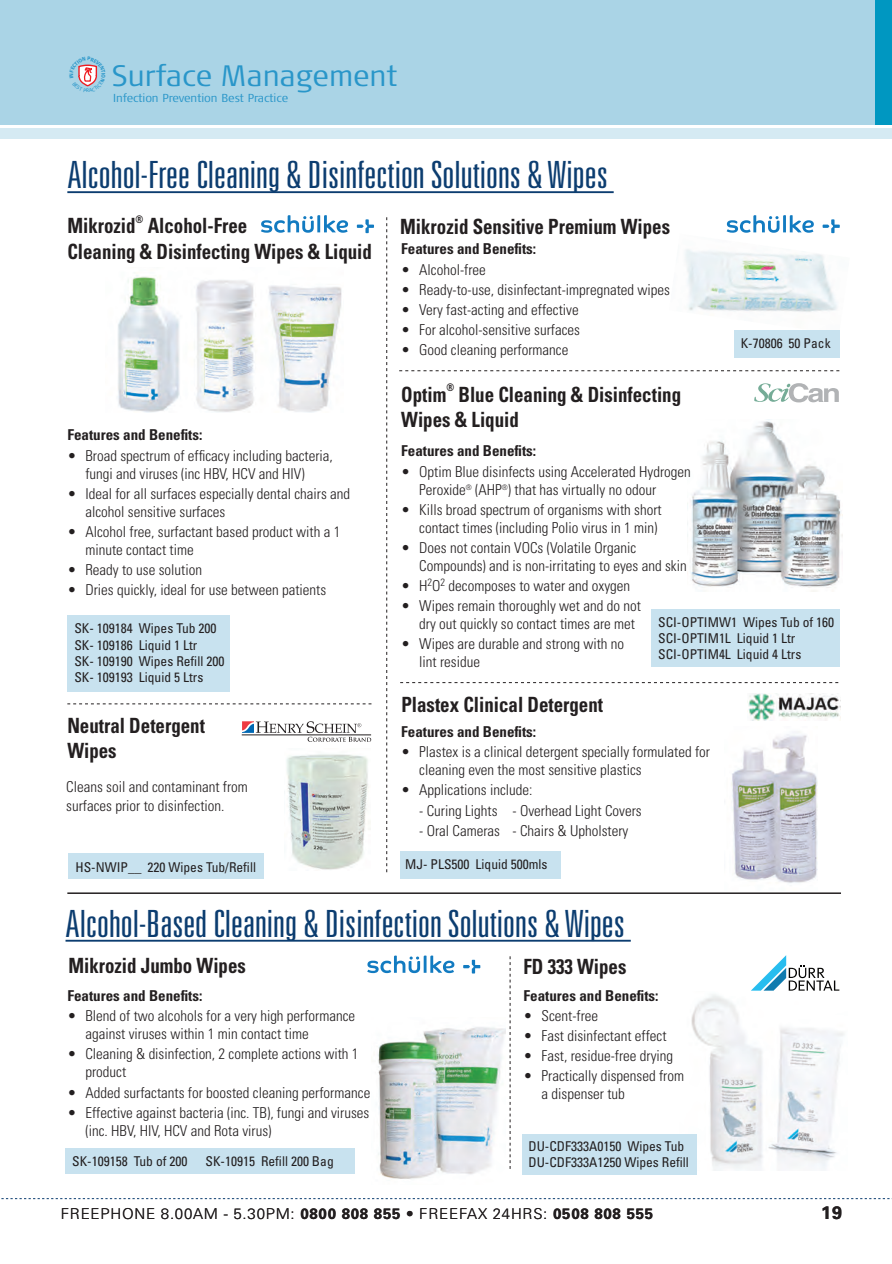
<style>
.page{position:relative;width:892px;height:1264px;background:#fff}
.page>*{position:absolute;margin:0;border:0;box-sizing:border-box;transform-origin:0 0}
.t1{font:300 ultra-condensed 37.5px "Univers";color:#0c3d70;scale:1.14 1}
.t2{font:300 29.4px "Signa Cond";color:#2996c9;scale:1.12 1}
.t3{font:700 condensed 21px/25.2px "Univers";color:#231f20;scale:.9 1}
.t4{font:700 18px "Univers";color:#231f20}
.t5{font:300 condensed 15px/18px "Univers";color:#231f20}
.t6{font:700 condensed 15px "Univers";color:#231f20}
.t7{font:300 15px "Univers";letter-spacing:.05em;color:#231f20}
.t8{font:condensed 13.5px/16.2px "Univers";color:#231f20}
.t9{font:300 11.55px "Signa Cond";letter-spacing:-.01em;color:#2996c9;scale:1.12 1}
.t10{font:700 condensed 10.5px "Univers";color:#231f20;scale:.9 1}
.s1{font-weight:700}
</style>
<div class="page">
<div style="left:0;top:0;width:876px;height:125px;background:#aad4e6"></div>
<div style="left:0;top:129px;width:892px;height:10px;background:#d5eaf3"></div>
<div style="left:875px;top:0;width:17px;height:125px;background:#0097c1"></div>
<svg style="left:1px;top:1198px;width:891px;height:1px"></svg>
<img style="left:685px;top:249px;width:152px;height:63px">
<img style="left:118px;top:275px;width:224px;height:137px">
<img style="left:690px;top:421px;width:152px;height:170px">
<svg style="left:386px;top:217px;width:1px;height:655px"></svg>
<svg style="left:510px;top:956px;width:1px;height:213px"></svg>
<svg style="left:67px;top:703px;width:304px;height:1px"></svg>
<svg style="left:400px;top:682px;width:438px;height:1px"></svg>
<svg style="left:399px;top:370px;width:440px;height:1px"></svg>
<div style="left:651px;top:609px;width:188px;height:58px;background:#c8e2ef"></div>
<div style="left:68px;top:853px;width:196px;height:25px;background:#c8e2ef"></div>
<hr style="left:67px;top:191px;width:546px;height:2px;background:#0c3d70">
<svg style="left:261px;top:215px;width:87px;height:18px"></svg>
<svg style="left:357px;top:219px;width:17px;height:14px"></svg>
<svg style="left:754px;top:383px;width:85px;height:19px"></svg>
<div style="left:67px;top:615px;width:163px;height:76px;background:#c8e2ef"></div>
<svg style="left:242px;top:721px;width:129px;height:21px"></svg>
<img style="left:286px;top:754px;width:83px;height:116px">
<div style="left:734px;top:330px;width:106px;height:27px;background:#c8e2ef"></div>
<svg style="left:726px;top:215px;width:88px;height:18px"></svg>
<svg style="left:822px;top:219px;width:17px;height:14px"></svg>
<hr style="left:65px;top:940px;width:566px;height:1px;background:#0c3d70">
<img style="left:378px;top:1027px;width:127px;height:152px">
<div style="left:65px;top:1148px;width:289px;height:26px;background:#c8e2ef"></div>
<svg style="left:367px;top:955px;width:87px;height:18px"></svg>
<svg style="left:463px;top:960px;width:17px;height:13px"></svg>
<img style="left:691px;top:994px;width:153px;height:176px">
<div style="left:522px;top:1134px;width:175px;height:40px;background:#c8e2ef"></div>
<svg style="left:751px;top:955px;width:88px;height:35px"></svg>
<img style="left:731px;top:734px;width:87px;height:149px">
<div style="left:400px;top:851px;width:161px;height:27px;background:#c8e2ef"></div>
<img style="left:748px;top:694px;width:92px;height:27px">
<hr style="left:67px;top:892px;width:774px;height:2px;background:#231f20">
<svg style="left:78px;top:64px;width:20px;height:23px"></svg>
<h2 class="t2" style="left:112px;top:64px;width:257px">Surface Management</h2>
<p class="t9" style="left:113px;top:93px;width:158px">Infection Prevention Best Practice</p>
<h1 class="t1" style="left:67px;top:156px;width:475px">Alcohol-Free Cleaning &amp; Disinfection Solutions &amp; Wipes</h1>
<h3 class="t3" style="left:67px;top:213px;width:77px">Mikrozid</h3>
<p class="t10" style="left:136px;top:213px;width:10px">®</p>
<h3 class="t3" style="left:67px;top:213px;width:340px;text-indent:80px">Alcohol-Free<br>Cleaning &amp; Disinfecting Wipes &amp; Liquid</h3>
<h3 class="t3" style="left:400px;top:213px;width:301px">Mikrozid Sensitive Premium Wipes</h3>
<p class="t6" style="left:401px;top:240px;width:136px">Features and Benefits:</p>
<p class="t5" style="left:401px;top:260px;width:86px">• Alcohol-free</p>
<p class="t5" style="left:401px;top:280px;width:270px">• Ready-to-use, disinfectant-impregnated wipes</p>
<p class="t5" style="left:401px;top:300px;width:179px">• Very fast-acting and effective</p>
<p class="t5" style="left:401px;top:321px;width:180px">• For alcohol-sensitive surfaces</p>
<p class="t5" style="left:401px;top:341px;width:169px">• Good cleaning performance</p>
<p class="t8" style="left:740px;top:335px;width:91px">K-70806 50 Pack</p>
<p class="t6" style="left:67px;top:426px;width:136px">Features and Benefits:</p>
<p class="t5" style="left:85px;top:446px;width:249px;text-indent:-18px">• Broad spectrum of efficacy including bacteria, fungi and viruses (inc HBV, HCV and HIV)</p>
<p class="t5" style="left:85px;top:484px;width:266px;text-indent:-18px">• Ideal for all surfaces especially dental chairs and alcohol sensitive surfaces</p>
<p class="t5" style="left:85px;top:522px;width:256px;text-indent:-18px">• Alcohol free, surfactant based product with a 1 minute contact time</p>
<p class="t5" style="left:67px;top:561px;width:136px">• Ready to use solution</p>
<p class="t5" style="left:67px;top:581px;width:260px">• Dries quickly, ideal for use between patients</p>
<p class="t8" style="left:74px;top:620px;width:151px">SK- 109184 Wipes Tub 200<br>SK- 109186 Liquid 1 Ltr<br>SK- 109190 Wipes Refill 200<br>SK- 109193 Liquid 5 Ltrs</p>
<h3 class="t3" style="left:67px;top:713px;width:154px">Neutral Detergent<br>Wipes</h3>
<p class="t5" style="left:66px;top:778px;width:183px">Cleans soil and contaminant from surfaces prior to disinfection.</p>
<p class="t8" style="left:75px;top:858px;width:182px">HS-NWIP__ 220 Wipes Tub/Refill</p>
<h3 class="t3" style="left:401px;top:381px;width:52px">Optim</h3>
<p class="t10" style="left:446px;top:381px;width:10px">®</p>
<h3 class="t3" style="left:401px;top:381px;width:312px;text-indent:57px">Blue Cleaning &amp; Disinfecting<br>Wipes &amp; Liquid</h3>
<p class="t6" style="left:401px;top:442px;width:136px">Features and Benefits:</p>
<p class="t5" style="left:419px;top:462px;width:273px;text-indent:-18px">• Optim Blue disinfects using Accelerated Hydrogen<br>Peroxide<sup>®</sup> (AHP<sup>®</sup>) that has virtually no odour</p>
<p class="t5" style="left:401px;top:500px;width:262px;text-align:right">• Kills broad spectrum of organisms with short contact times (including Polio virus in 1 min)</p>
<p class="t5" style="left:419px;top:538px;width:269px;text-indent:-18px">• Does not contain VOCs (Volatile Organic<br>Compounds) and is non-irritating to eyes and skin</p>
<p class="t5" style="left:401px;top:577px;width:230px">• H<sup>2</sup>O<sup>2</sup> decomposes to water and oxygen</p>
<p class="t5" style="left:419px;top:597px;width:223px;text-indent:-18px">• Wipes remain thoroughly wet and do not dry out quickly so contact times are met</p>
<p class="t5" style="left:419px;top:635px;width:206px;text-indent:-18px">• Wipes are durable and strong with no lint residue</p>
<p class="t8" style="left:658px;top:614px;width:177px">SCI-OPTIMW1 Wipes Tub of 160<br>SCI-OPTIM1L Liquid 1 Ltr<br>SCI-OPTIM4L Liquid 4 Ltrs</p>
<h3 class="t3" style="left:401px;top:692px;width:226px">Plastex Clinical Detergent</h3>
<p class="t6" style="left:401px;top:722px;width:136px">Features and Benefits:</p>
<p class="t5" style="left:419px;top:743px;width:292px;text-indent:-18px">• Plastex is a clinical detergent specially formulated for cleaning even the most sensitive plastics</p>
<p class="t5" style="left:401px;top:781px;width:133px">• Applications include:</p>
<p class="t5" style="left:419px;top:801px;width:80px">- Curing Lights</p>
<p class="t5" style="left:419px;top:821px;width:82px">- Oral Cameras</p>
<p class="t5" style="left:512px;top:801px;width:131px">- Overhead Light Covers</p>
<p class="t5" style="left:512px;top:822px;width:117px">- Chairs &amp; Upholstery</p>
<p class="t8" style="left:405px;top:856px;width:144px">MJ- PLS500 Liquid 500mls</p>
<h1 class="t1" style="left:65px;top:904px;width:492px">Alcohol-Based Cleaning &amp; Disinfection Solutions &amp; Wipes</h1>
<h3 class="t3" style="left:68px;top:952px;width:199px">Mikrozid Jumbo Wipes</h3>
<p class="t6" style="left:67px;top:986px;width:136px">Features and Benefits:</p>
<p class="t5" style="left:85px;top:1007px;width:271px;text-indent:-18px">• Blend of two alcohols for a very high performance against viruses within 1 min contact time</p>
<p class="t5" style="left:85px;top:1045px;width:275px;text-indent:-18px">• Cleaning &amp; disinfection, 2 complete actions with 1 product</p>
<p class="t5" style="left:67px;top:1083px;width:304px">• Added surfactants for boosted cleaning performance</p>
<p class="t5" style="left:85px;top:1103px;width:286px;text-indent:-18px">• Effective against bacteria (inc. TB), fungi and viruses (inc. HBV, HIV, HCV and Rota virus)</p>
<p class="t8" style="left:72px;top:1153px;width:117px">SK-109158 Tub of 200</p>
<p class="t8" style="left:205px;top:1153px;width:130px">SK-10915 Refill 200 Bag</p>
<h3 class="t3" style="left:523px;top:953px;width:116px">FD 333 Wipes</h3>
<p class="t6" style="left:523px;top:986px;width:136px">Features and Benefits:</p>
<p class="t5" style="left:523px;top:1006px;width:76px">• Scent-free</p>
<p class="t5" style="left:523px;top:1027px;width:144px">• Fast disinfectant effect</p>
<p class="t5" style="left:523px;top:1047px;width:151px">• Fast, residue-free drying</p>
<p class="t5" style="left:541px;top:1067px;width:144px;text-indent:-18px">• Practically dispensed from a dispenser tub</p>
<p class="t8" style="left:528px;top:1138px;width:162px">DU-CDF333A0150 Wipes Tub<br>DU-CDF333A1250 Wipes Refill</p>
<p class="t7" style="left:61px;top:1205px;width:594px">FREEPHONE 8.00AM - 5.30PM: <span class="s1">0800 808 855</span> • FREEFAX 24HRS: <span class="s1">0508 808 555</span></p>
<p class="t4" style="left:821px;top:1202px;width:22px">19</p>
</div>
